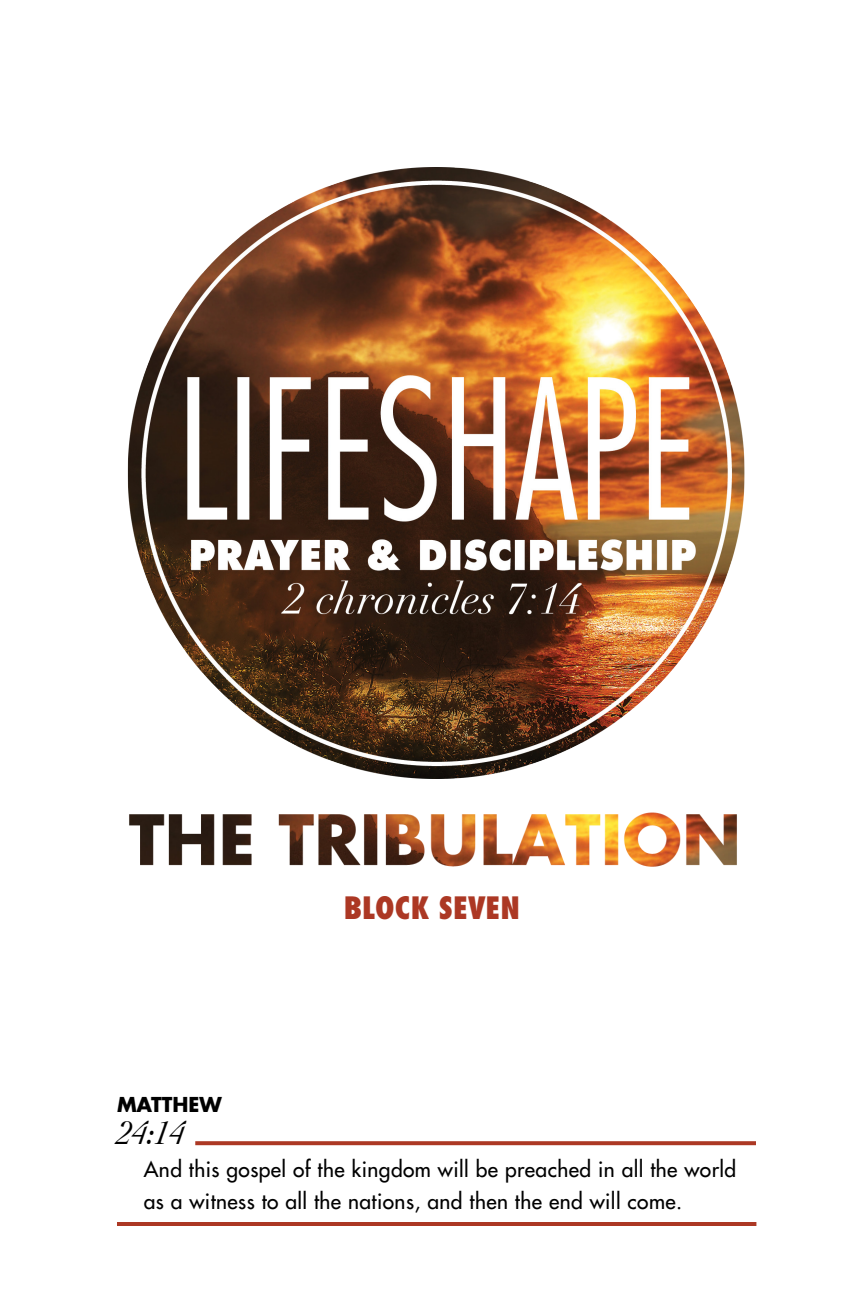
<style>
.page{position:relative;width:864px;height:1296px;background:#fff}
.page>*{position:absolute;margin:0;border:0;box-sizing:border-box;transform-origin:0 0}
.t1{font:italic 34px "Cochin";color:#000}
.t2{font:800 condensed 30px "Futura Std";color:#ac3824}
.t3{font:500 21px/32px "Futura Std";letter-spacing:.02em;color:#000}
.t4{font:700 20px "Futura Std";color:#000}
</style>
<div class="page">
<hr style="left:117px;top:1222px;width:639px;height:4px;background:#ac3824">
<svg style="left:195px;top:1141px;width:561px;height:4px;background:#b0422f"></svg>
<img style="left:127px;top:167px;width:618px;height:603px">
<img style="left:129px;top:770px;width:608px;height:97px">
<p class="t2" style="left:344px;top:889px;width:178px">BLOCK SEVEN</p>
<p class="t4" style="left:117px;top:1091px;width:106px">MATTHEW</p>
<p class="t1" style="left:117px;top:1110px;width:69px">24:14</p>
<p class="t3" style="left:144px;top:1154px;width:594px">And this gospel of the kingdom will be preached in all the world as a witness to all the nations, and then the end will come.</p>
</div>
